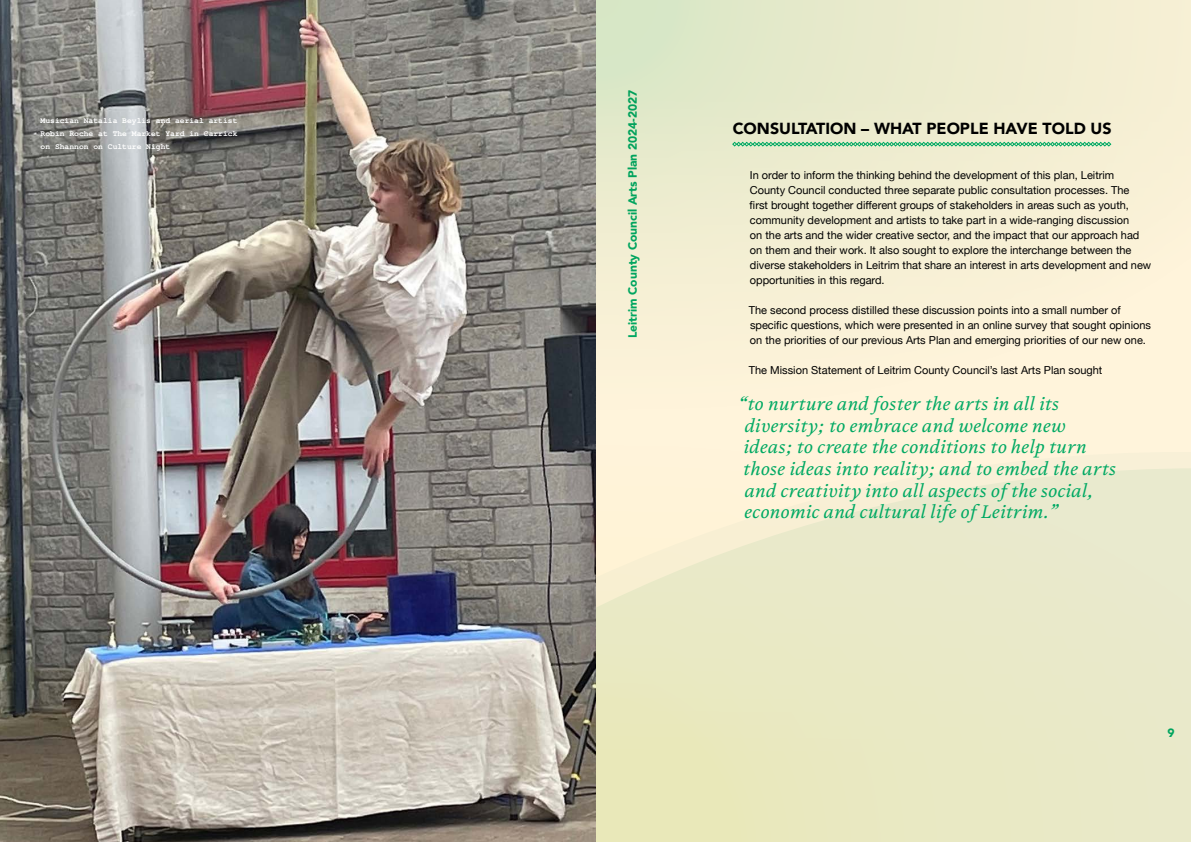
<style>
.page{position:relative;width:1191px;height:842px;background:#fff}
.page>*{position:absolute;margin:0;border:0;box-sizing:border-box;transform-origin:0 0}
.t1{font:italic 18px/21.6px "Novela";letter-spacing:.025em;color:#00a963}
.t2{font:900 16px "Avenir";color:#000}
.t3{font:900 12px "Avenir";color:#00a963}
.t4{font:11px/15px "Helvetica Neue";color:#000}
.t5{font:700 8px/13px "Nimbus Mono LOT";color:#fff;text-align:justify}
</style>
<div class="page">
<svg style="left:595px;top:0;width:596px;height:421px;background:#f2eed2"></svg>
<div style="left:595px;top:421px;width:596px;height:31px;background:#fff4db"></div>
<div style="left:595px;top:452px;width:596px;height:16px;background:#fff3da"></div>
<svg style="left:595px;top:468px;width:596px;height:374px;background:#eceacb"></svg>
<div style="left:595px;top:614px;width:290px;height:228px;background:#e9e9c4"></div>
<div style="left:595px;top:628px;width:220px;height:214px;background:#e9e8bd"></div>
<svg style="left:732px;top:142px;width:379px;height:4px;background:#61c48f"></svg>
<img style="left:0;top:0;width:595px;height:842px">
<p class="t5" style="left:41px;top:114px;width:198px">Musician Natalia Beylis and aerial artist Robin Roche at The Market Yard in Carrick on Shannon on Culture Night</p>
<p class="t3" style="left:622px;top:338px;width:250px;rotate:-90deg">Leitrim County Council Arts Plan 2024-2027</p>
<h2 class="t2" style="left:732px;top:114px;width:380px">CONSULTATION – WHAT PEOPLE HAVE TOLD US</h2>
<p class="t4" style="left:749px;top:168px;width:403px">In order to inform the thinking behind the development of this plan, Leitrim County Council conducted three separate public consultation processes. The<br>first brought together different groups of stakeholders in areas such as youth, community development and artists to take part in a wide-ranging discussion<br>on the arts and the wider creative sector, and the impact that our approach had on them and their work. It also sought to explore the interchange between the diverse stakeholders in Leitrim that share an interest in arts development and new opportunities in this regard.</p>
<p class="t4" style="left:749px;top:303px;width:404px">The second process distilled these discussion points into a small number of specific questions, which were presented in an online survey that sought opinions on the priorities of our previous Arts Plan and emerging priorities of our new one.</p>
<p class="t4" style="left:749px;top:363px;width:355px">The Mission Statement of Leitrim County Council’s last Arts Plan sought</p>
<p class="t1" style="left:739px;top:393px;width:378px">“to nurture and foster the arts in all its diversity; to embrace and welcome new<br>ideas; to create the conditions to help turn those ideas into reality; and to embed the arts and creativity into all aspects of the social, economic and cultural life of Leitrim.”</p>
<p class="t3" style="left:1167px;top:723px;width:9px">9</p>
</div>
